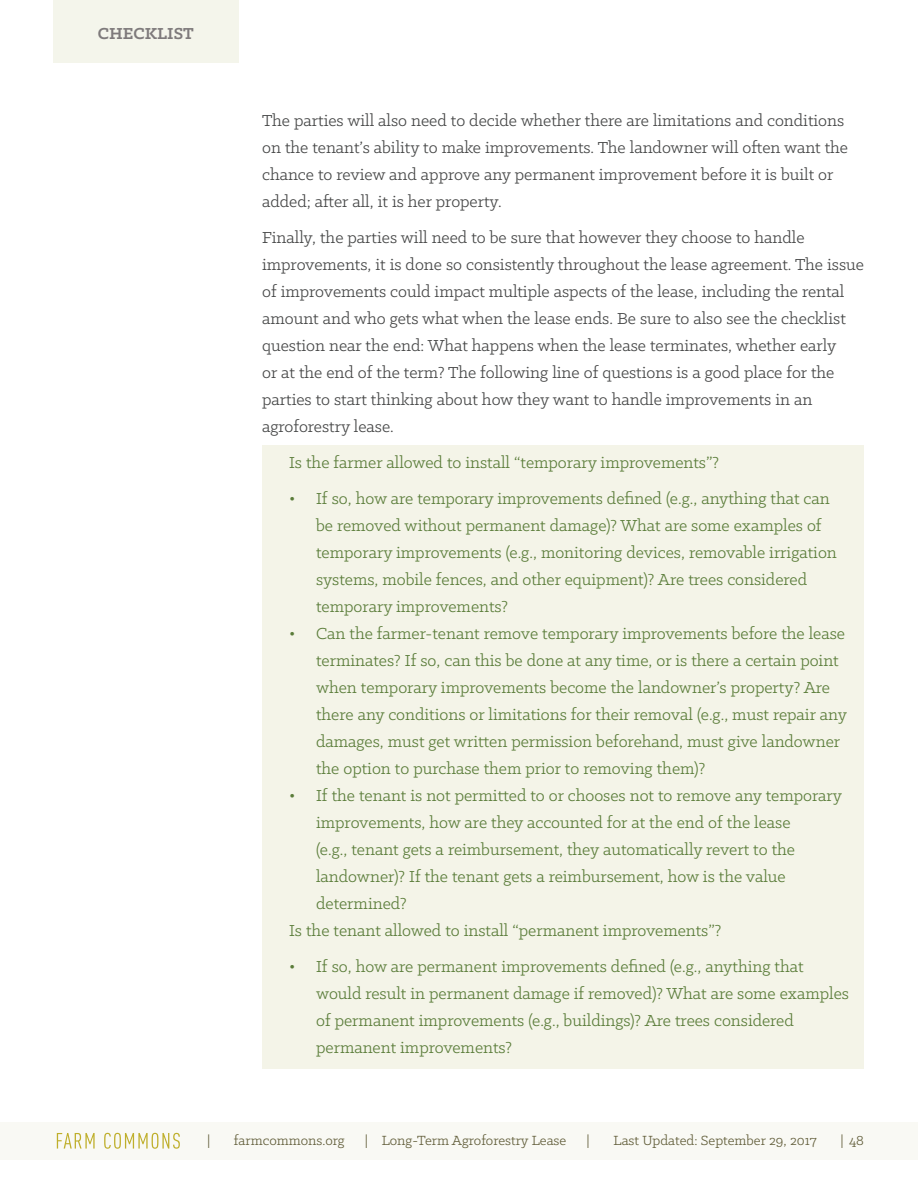
<style>
.page{position:relative;width:918px;height:1188px;background:#fff}
.page>*{position:absolute;margin:0;border:0;box-sizing:border-box;transform-origin:0 0}
.body_copy_green_box{font:18px/27px "Klinic Slab";color:#5a7c39}
.Body_Copy{font:18px/27px "Klinic Slab";color:#454646}
.SECTION{font:700 18px "Klinic Slab";color:#7e7a7b}
.t1{font:15px "Klinic Slab";color:#615d39}
</style>
<div class="page">
<div style="left:0;top:1122px;width:918px;height:37px;background:#f9f9f4"></div>
<div style="left:53px;top:1px;width:185px;height:62px;background:#f4f5eb"></div>
<svg style="left:57px;top:1133px;width:38px;height:16px"></svg>
<svg style="left:104px;top:1133px;width:76px;height:16px"></svg>
<div style="left:262px;top:446px;width:602px;height:624px;background:#f4f4e8"></div>
<p class="SECTION" style="left:98px;top:21px;width:97px">CHECKLIST</p>
<p class="Body_Copy" style="left:262px;top:106px;width:588px">The parties will also need to decide whether there are limitations and conditions on the tenant’s ability to make improvements. The landowner will often want the chance to review and approve any permanent improvement before it is built or added; after all, it is her property.</p>
<p class="Body_Copy" style="left:262px;top:223px;width:603px">Finally, the parties will need to be sure that however they choose to handle improvements, it is done so consistently throughout the lease agreement. The issue of improvements could impact multiple aspects of the lease, including the rental amount and who gets what when the lease ends. Be sure to also see the checklist question near the end: What happens when the lease terminates, whether early<br>or at the end of the term? The following line of questions is a good place for the parties to start thinking about how they want to handle improvements in an agroforestry lease.</p>
<p class="body_copy_green_box" style="left:289px;top:448px;width:431px">Is the farmer allowed to install “temporary improvements”?</p>
<p class="body_copy_green_box" style="left:316px;top:484px;width:522px;text-indent:-27px">• If so, how are temporary improvements defined (e.g., anything that can be removed without permanent damage)? What are some examples of temporary improvements (e.g., monitoring devices, removable irrigation systems, mobile fences, and other equipment)? Are trees considered temporary improvements?</p>
<p class="body_copy_green_box" style="left:316px;top:619px;width:532px;text-indent:-27px">• Can the farmer-tenant remove temporary improvements before the lease terminates? If so, can this be done at any time, or is there a certain point when temporary improvements become the landowner’s property? Are there any conditions or limitations for their removal (e.g., must repair any damages, must get written permission beforehand, must give landowner the option to purchase them prior to removing them)?</p>
<p class="body_copy_green_box" style="left:316px;top:781px;width:528px;text-indent:-27px">• If the tenant is not permitted to or chooses not to remove any temporary improvements, how are they accounted for at the end of the lease<br>(e.g., tenant gets a reimbursement, they automatically revert to the landowner)? If the tenant gets a reimbursement, how is the value determined?</p>
<p class="body_copy_green_box" style="left:289px;top:916px;width:434px">Is the tenant allowed to install “permanent improvements”?</p>
<p class="body_copy_green_box" style="left:316px;top:952px;width:534px;text-indent:-27px">• If so, how are permanent improvements defined (e.g., anything that would result in permanent damage if removed)? What are some examples of permanent improvements (e.g., buildings)? Are trees considered permanent improvements?</p>
<p class="t1" style="left:207px;top:1131px;width:5px">|</p>
<p class="t1" style="left:234px;top:1131px;width:112px">farmcommons.org</p>
<p class="t1" style="left:365px;top:1131px;width:203px">| Long-Term Agroforestry Lease</p>
<p class="t1" style="left:587px;top:1131px;width:5px">|</p>
<p class="t1" style="left:613px;top:1131px;width:205px">Last Updated: September 29, 2017</p>
<p class="t1" style="left:840px;top:1131px;width:25px">| 48</p>
</div>
